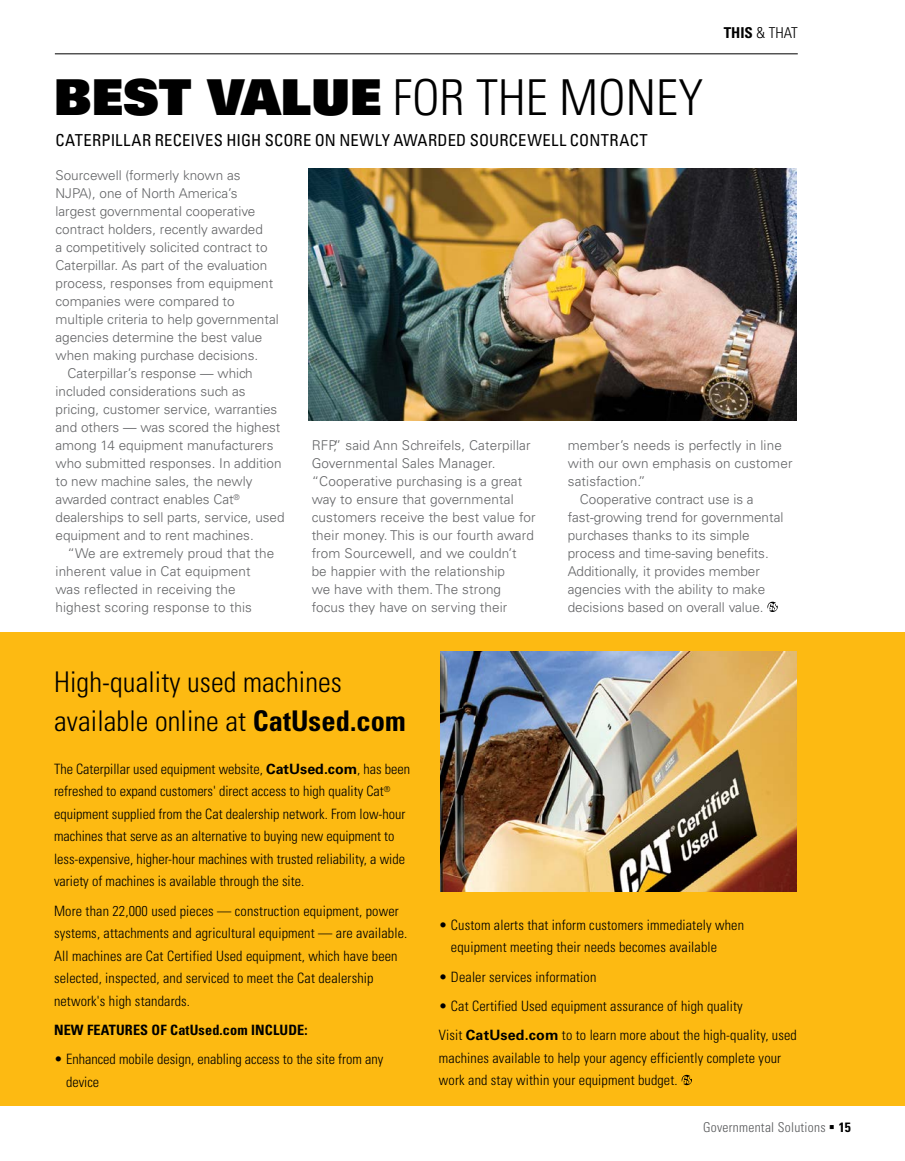
<style>
.page{position:relative;width:905px;height:1161px;background:#fff}
.page>*{position:absolute;margin:0;border:0;box-sizing:border-box;transform-origin:0 0}
.t1{font:300 condensed 49.5px "Univers LT Std";letter-spacing:.005em;color:#000}
.t2{font:300 condensed 28.5px/39px "Univers LT Std";letter-spacing:.005em;color:#000}
.t3{font:condensed 16.5px "Univers LT Std";letter-spacing:.015em;color:#000}
.t4{font:300 condensed 15px "Univers LT Std";color:#000}
.t5{font:300 condensed 14.25px/22.5px "Univers LT Std";letter-spacing:.01em;color:#000}
.t6{font:700 condensed 14.25px "Univers LT Std";letter-spacing:.01em;color:#000}
.t7{font:300 13.5px/18px "Univers LT Std";color:#636466}
.t8{font:300 condensed 13.5px "Univers LT Std";letter-spacing:.02em;color:#58595b}
.s1{font-family:"Univers LT Std X Black";font-weight:400;font-stretch:normal}
.s2{font-weight:700}
.s3{font-weight:700;font-stretch:normal}
.s4{color:#000}
.s5{font-weight:700;color:#000}
</style>
<div class="page">
<div style="left:0;top:632px;width:904px;height:473px;background:#fdba12"></div>
<hr style="left:55px;top:53px;width:742px;height:1px;background:#000">
<svg style="left:767px;top:602px;width:10px;height:10px"></svg>
<svg style="left:681px;top:1075px;width:11px;height:10px"></svg>
<img style="left:441px;top:651px;width:355px;height:241px">
<img style="left:308px;top:168px;width:488px;height:253px">
<h1 class="t1" style="left:54px;top:68px;width:650px"><span class="s1">BEST VALUE</span> FOR THE MONEY</h1>
<p class="t3" style="left:56px;top:129px;width:594px">CATERPILLAR RECEIVES HIGH SCORE ON NEWLY AWARDED SOURCEWELL CONTRACT</p>
<p class="t4" style="left:723px;top:24px;width:75px"><span class="s2">THIS</span> &amp; THAT</p>
<p class="t7" style="left:56px;top:166px;width:186px">Sourcewell (formerly known as</p>
<p class="t7" style="left:56px;top:184px;width:183px">NJPA), one of North America’s</p>
<p class="t7" style="left:56px;top:202px;width:201px">largest governmental cooperative</p>
<p class="t7" style="left:56px;top:220px;width:209px">contract holders, recently awarded</p>
<p class="t7" style="left:56px;top:238px;width:214px">a competitively solicited contract to</p>
<p class="t7" style="left:56px;top:256px;width:213px">Caterpillar. As part of the evaluation</p>
<p class="t7" style="left:56px;top:274px;width:219px">process, responses from equipment</p>
<p class="t7" style="left:56px;top:292px;width:181px">companies were compared to</p>
<p class="t7" style="left:56px;top:310px;width:225px">multiple criteria to help governmental</p>
<p class="t7" style="left:56px;top:328px;width:208px">agencies determine the best value</p>
<p class="t7" style="left:56px;top:346px;width:204px">when making purchase decisions.</p>
<p class="t7" style="left:68px;top:364px;width:187px">Caterpillar’s response — which</p>
<p class="t7" style="left:56px;top:382px;width:191px">included considerations such as</p>
<p class="t7" style="left:56px;top:400px;width:223px">pricing, customer service, warranties</p>
<p class="t7" style="left:56px;top:418px;width:226px">and others — was scored the highest</p>
<p class="t7" style="left:56px;top:436px;width:219px">among 14 equipment manufacturers</p>
<p class="t7" style="left:56px;top:454px;width:227px">who submitted responses. In addition</p>
<p class="t7" style="left:56px;top:472px;width:198px">to new machine sales, the newly</p>
<p class="t7" style="left:56px;top:490px;width:186px">awarded contract enables Cat<sup>®</sup></p>
<p class="t7" style="left:56px;top:508px;width:231px">dealerships to sell parts, service, used</p>
<p class="t7" style="left:56px;top:526px;width:200px">equipment and to rent machines.</p>
<p class="t7" style="left:68px;top:544px;width:208px">“We are extremely proud that the</p>
<p class="t7" style="left:56px;top:562px;width:197px">inherent value in Cat equipment</p>
<p class="t7" style="left:56px;top:580px;width:182px">was reflected in receiving the</p>
<p class="t7" style="left:56px;top:598px;width:198px">highest scoring response to this</p>
<p class="t7" style="left:312px;top:436px;width:225px">RFP,” said Ann Schreifels, Caterpillar Governmental Sales Manager. “Cooperative purchasing is a great way to ensure that governmental customers receive the best value for their money. This is our fourth award from Sourcewell, and we couldn’t<br>be happier with the relationship<br>we have with them. The strong focus they have on serving their</p>
<p class="t7" style="left:568px;top:436px;width:215px">member’s needs is perfectly in line</p>
<p class="t7" style="left:568px;top:454px;width:226px">with our own emphasis on customer</p>
<p class="t7" style="left:568px;top:472px;width:79px">satisfaction.”</p>
<p class="t7" style="left:580px;top:490px;width:175px">Cooperative contract use is a</p>
<p class="t7" style="left:568px;top:508px;width:217px">fast-growing trend for governmental</p>
<p class="t7" style="left:568px;top:526px;width:183px">purchases thanks to its simple</p>
<p class="t7" style="left:568px;top:544px;width:202px">process and time-saving benefits.</p>
<p class="t7" style="left:568px;top:562px;width:193px">Additionally, it provides member</p>
<p class="t7" style="left:568px;top:580px;width:199px">agencies with the ability to make</p>
<p class="t7" style="left:568px;top:598px;width:197px">decisions based on overall value.</p>
<h2 class="t2" style="left:54px;top:663px;width:353px">High-quality used machines available online at <span class="s2">CatUsed.com</span></h2>
<p class="t5" style="left:54px;top:758px;width:358px">The Caterpillar used equipment website, <span class="s3">CatUsed.com</span>, has been refreshed to expand customers' direct access to high quality Cat<sup>® </sup>equipment supplied from the Cat dealership network. From low-hour machines that serve as an alternative to buying new equipment to less-expensive, higher-hour machines with trusted reliability, a wide variety of machines is available through the site.</p>
<p class="t5" style="left:54px;top:899px;width:355px">More than 22,000 used pieces — construction equipment, power systems, attachments and agricultural equipment — are available.<br>All machines are Cat Certified Used equipment, which have been selected, inspected, and serviced to meet the Cat dealership network's high standards.</p>
<p class="t6" style="left:54px;top:1021px;width:255px">NEW FEATURES OF CatUsed.com INCLUDE:</p>
<p class="t5" style="left:66px;top:1048px;width:319px;text-indent:-12px">• Enhanced mobile design, enabling access to the site from any device</p>
<p class="t5" style="left:451px;top:914px;width:294px;text-indent:-12px">• Custom alerts that inform customers immediately when equipment meeting their needs becomes available</p>
<p class="t5" style="left:439px;top:965px;width:159px">• Dealer services information</p>
<p class="t5" style="left:439px;top:991px;width:359px;line-height:29.2px">• Cat Certified Used equipment assurance of high quality<br>Visit <span class="s3">CatUsed.com</span> to to learn more about the high-quality, used</p>
<p class="t5" style="left:439px;top:1046px;width:344px">machines available to help your agency efficiently complete your work and stay within your equipment budget.</p>
<p class="t8" style="left:703px;top:1119px;width:149px">Governmental Solutions <span class="s4">▪</span> <span class="s5">15</span></p>
</div>
